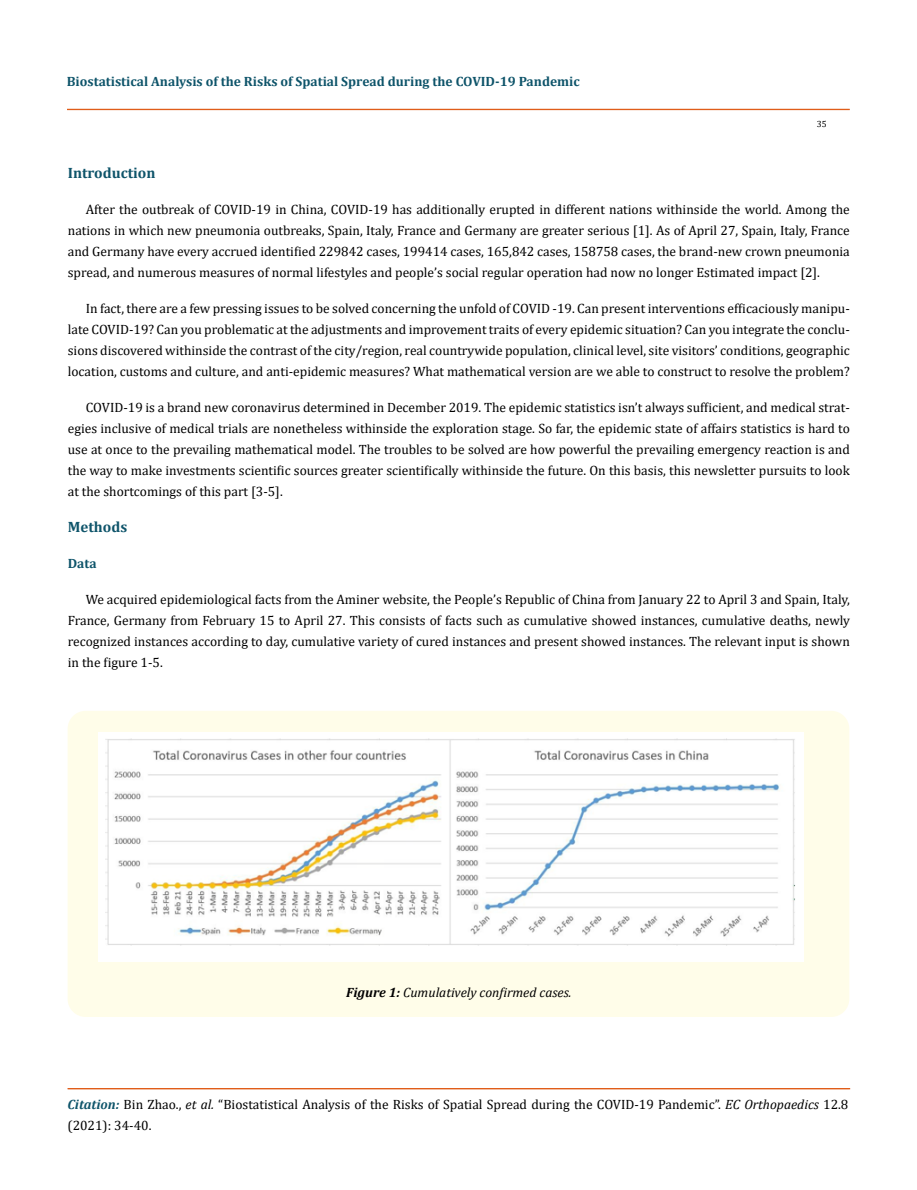
<style>
.page{position:relative;width:917px;height:1190px;background:#fff}
.page>*{position:absolute;margin:0;border:0;box-sizing:border-box;transform-origin:0 0}
.t1{font:700 15px "Cambria";color:#0e546a}
.t2{font:13.5px/21px "Cambria";color:#000;text-align:justify}
.t3{font:700 13.5px "Cambria";color:#0e546a}
.t4{font:italic 13.5px "Cambria";color:#000}
.t5{font:9px "Cambria";color:#000}
.s1{font-weight:700}
.s2{font-weight:700;font-style:italic;color:#0e546a}
.s3{font-style:italic}
</style>
<div class="page">
<div style="left:67px;top:109px;width:782px;height:1px;border:1px solid #e05d1a"></div>
<div style="left:68px;top:1088px;width:781px;height:1px;border:1px solid #e05d1a"></div>
<div style="left:68px;top:711px;width:781px;height:306px;background:#fffde9;border-radius:18px"></div>
<img style="left:98px;top:732px;width:705px;height:229px">
<p class="t3" style="left:67px;top:72px;width:514px">Biostatistical Analysis of the Risks of Spatial Spread during the COVID-19 Pandemic</p>
<p class="t5" style="left:816px;top:118px;width:11px">35</p>
<p class="t1" style="left:68px;top:162px;width:89px">Introduction</p>
<p class="t2" style="left:68px;top:199px;width:783px;text-indent:18px">After the outbreak of COVID-19 in China, COVID-19 has additionally erupted in different nations withinside the world. Among the nations in which new pneumonia outbreaks, Spain, Italy, France and Germany are greater serious [1]. As of April 27, Spain, Italy, France and Germany have every accrued identified 229842 cases, 199414 cases, 165,842 cases, 158758 cases, the brand-new crown pneumonia spread, and numerous measures of normal lifestyles and people’s social regular operation had now no longer Estimated impact [2].</p>
<p class="t2" style="left:68px;top:298px;width:783px;text-indent:18px">In fact, there are a few pressing issues to be solved concerning the unfold of COVID -19. Can present interventions efficaciously manipu&shy;late COVID-19? Can you problematic at the adjustments and improvement traits of every epidemic situation? Can you integrate the conclu&shy;sions discovered withinside the contrast of the city/region, real countrywide population, clinical level, site visitors’ conditions, geographic location, customs and culture, and anti-epidemic measures? What mathematical version are we able to construct to resolve the problem?</p>
<p class="t2" style="left:68px;top:397px;width:783px;text-indent:18px">COVID-19 is a brand new coronavirus determined in December 2019. The epidemic statistics isn’t always sufficient, and medical strat&shy;egies inclusive of medical trials are nonetheless withinside the exploration stage. So far, the epidemic state of affairs statistics is hard to use at once to the prevailing mathematical model. The troubles to be solved are how powerful the prevailing emergency reaction is and the way to make investments scientific sources greater scientifically withinside the future. On this basis, this newsletter pursuits to look at the shortcomings of this part [3-5].</p>
<p class="t1" style="left:68px;top:516px;width:61px">Methods</p>
<p class="t3" style="left:68px;top:554px;width:30px">Data</p>
<p class="t2" style="left:68px;top:589px;width:783px;text-indent:18px">We acquired epidemiological facts from the Aminer website, the People’s Republic of China from January 22 to April 3 and Spain, Italy, France, Germany from February 15 to April 27. This consists of facts such as cumulative showed instances, cumulative deaths, newly recognized instances according to day, cumulative variety of cured instances and present showed instances. The relevant input is shown in the figure 1-5.</p>
<p class="t4" style="left:346px;top:983px;width:227px"><span class="s1">Figure 1:</span> Cumulatively confirmed cases.</p>
<p class="t2" style="left:68px;top:1093px;width:782px"><span class="s2">Citation:</span> Bin Zhao., <span class="s3">et al.</span> “Biostatistical Analysis of the Risks of Spatial Spread during the COVID-19 Pandemic”. <span class="s3">EC Orthopaedics</span> 12.8 (2021): 34-40.</p>
</div>
